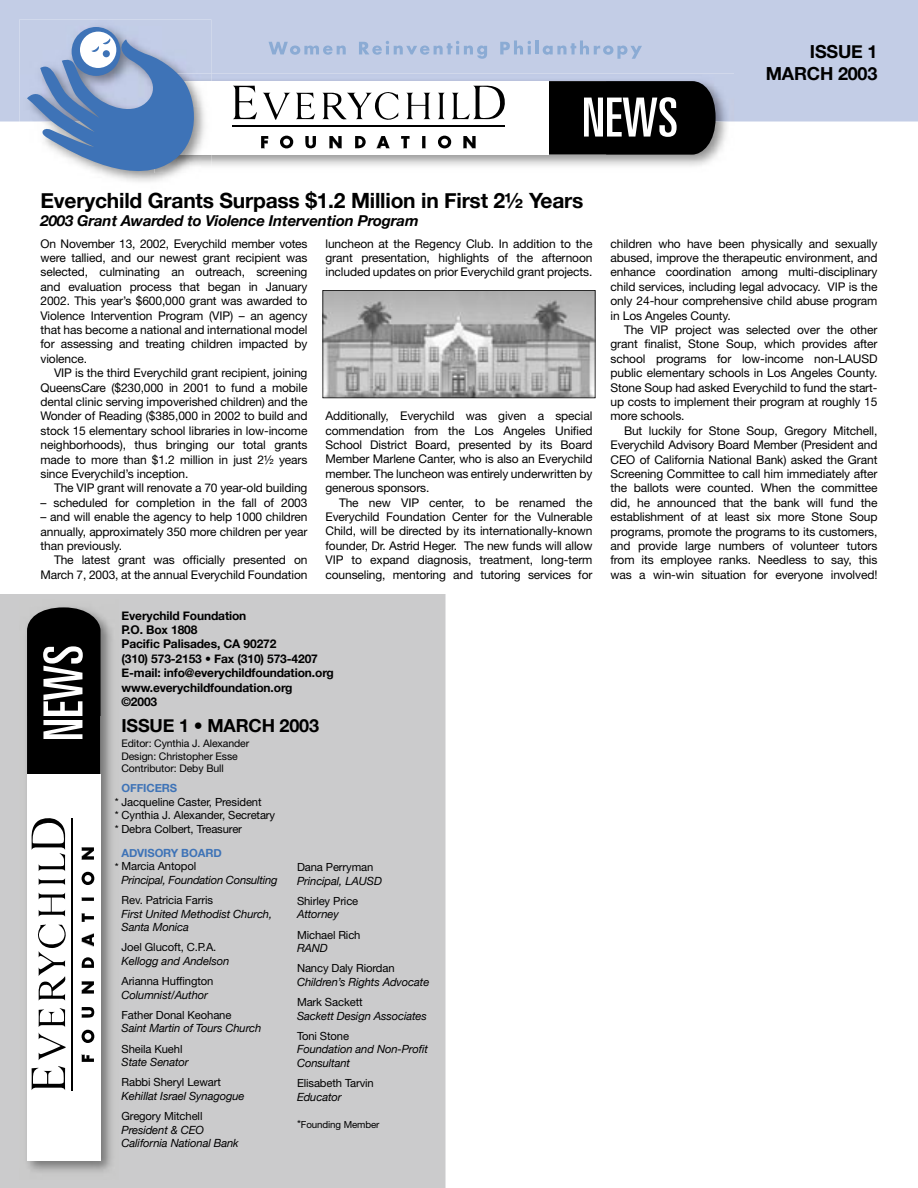
<style>
.page{position:relative;width:918px;height:1188px;background:#fff}
.page>*{position:absolute;margin:0;border:0;box-sizing:border-box;transform-origin:0 0}
.t1{font:700 21px "Helvetica Neue";letter-spacing:-.01em;color:#000}
.t2{font:700 18px/21.6px "Helvetica Neue";letter-spacing:-.01em;color:#000;text-align:right}
.t3{font:italic 700 15px "Helvetica Neue";letter-spacing:-.01em;color:#000}
.t4{font:12px/14.4px "Helvetica Neue";letter-spacing:-.01em;color:#000;text-align:justify}
.t5{font:700 12px/14.4px "Helvetica Neue";letter-spacing:-.01em;color:#000}
.t6{font:italic 11.25px/13.5px "Helvetica Neue";letter-spacing:-.01em;color:#000}
.t7{font:11.25px/13.5px "Helvetica Neue";letter-spacing:-.01em;color:#000}
.t8{font:700 11.25px "Helvetica Neue";letter-spacing:-.01em;color:#3e73b7}
.t9{font:10.5px/12.6px "Helvetica Neue";letter-spacing:-.01em;color:#000}
.t10{font:9.75px "Helvetica Neue";letter-spacing:-.01em;color:#000}
.s1{font-size:11.25px}
</style>
<div class="page">
<div style="left:0;top:0;width:918px;height:122px;background:#c3cde6"></div>
<div style="left:0;top:594px;width:446px;height:594px;background:#cbcbcc"></div>
<img style="left:211px;top:74px;width:523px;height:92px">
<div style="left:211px;top:81px;width:395px;height:74px;background:#fff"></div>
<svg style="left:269px;top:42px;width:77px;height:13px"></svg>
<svg style="left:359px;top:41px;width:128px;height:18px;background:#b3c3e0"></svg>
<svg style="left:500px;top:41px;width:142px;height:18px;background:#b2c3e0"></svg>
<svg style="left:233px;top:86px;width:24px;height:33px"></svg>
<svg style="left:263px;top:92px;width:167px;height:28px"></svg>
<svg style="left:438px;top:93px;width:7px;height:26px"></svg>
<svg style="left:452px;top:86px;width:53px;height:33px"></svg>
<svg style="left:261px;top:136px;width:7px;height:12px"></svg>
<svg style="left:280px;top:136px;width:13px;height:12px"></svg>
<svg style="left:305px;top:136px;width:11px;height:12px"></svg>
<svg style="left:330px;top:136px;width:12px;height:12px"></svg>
<svg style="left:355px;top:136px;width:11px;height:12px"></svg>
<svg style="left:377px;top:136px;width:12px;height:12px"></svg>
<svg style="left:401px;top:136px;width:8px;height:12px"></svg>
<svg style="left:422px;top:136px;width:29px;height:12px"></svg>
<svg style="left:463px;top:136px;width:12px;height:12px"></svg>
<hr style="left:232px;top:126px;width:272px;height:1px;background:#000">
<svg style="left:549px;top:81px;width:167px;height:74px;background:#2e2e2e"></svg>
<img style="left:19px;top:19px;width:192px;height:147px">
<img style="left:201px;top:81px;width:10px;height:74px">
<svg style="left:72px;top:27px;width:49px;height:49px"></svg>
<div style="left:80px;top:32px;width:36px;height:36px;background:#fff;border-radius:50%"></div>
<svg style="left:27px;top:38px;width:174px;height:144px"></svg>
<img style="left:19px;top:600px;width:100px;height:579px">
<div style="left:27px;top:717px;width:74px;height:444px;background:#fff"></div>
<svg style="left:32px;top:1066px;width:33px;height:24px"></svg>
<svg style="left:38px;top:893px;width:28px;height:167px"></svg>
<svg style="left:39px;top:878px;width:26px;height:7px"></svg>
<svg style="left:32px;top:818px;width:33px;height:53px"></svg>
<svg style="left:82px;top:1055px;width:12px;height:7px"></svg>
<svg style="left:82px;top:1030px;width:12px;height:13px"></svg>
<svg style="left:82px;top:1007px;width:12px;height:11px"></svg>
<svg style="left:82px;top:981px;width:12px;height:12px"></svg>
<svg style="left:82px;top:957px;width:12px;height:11px"></svg>
<svg style="left:82px;top:934px;width:12px;height:12px"></svg>
<svg style="left:82px;top:914px;width:12px;height:8px"></svg>
<svg style="left:82px;top:872px;width:12px;height:29px"></svg>
<svg style="left:82px;top:848px;width:12px;height:12px"></svg>
<hr style="left:71px;top:819px;width:2px;height:272px;background:#000">
<svg style="left:27px;top:607px;width:74px;height:167px;background:#2e2e2e"></svg>
<img style="left:323px;top:291px;width:272px;height:107px">
<hr style="left:322px;top:291px;width:1px;height:107px;background:#000">
<hr style="left:323px;top:398px;width:272px;height:1px;background:#000">
<hr style="left:595px;top:291px;width:1px;height:107px;background:#000">
<hr style="left:323px;top:290px;width:272px;height:1px;background:#000">
<h2 class="t2" style="left:766px;top:40px;width:113px">ISSUE 1<br>MARCH 2003</h2>
<h1 class="t1" style="left:40px;top:187px;width:544px">Everychild Grants Surpass $1.2 Million in First 21⁄2 Years</h1>
<p class="t3" style="left:40px;top:211px;width:380px">2003 Grant Awarded to Violence Intervention Program</p>
<p class="t4" style="left:40px;top:236px;width:269px">On November 13, 2002, Everychild member votes were tallied, and our newest grant recipient was selected, culminating an outreach, screening and evaluation process that began in January 2002. This year’s $600,000 grant was awarded to Violence Intervention Program (VIP) – an agency that has become a national and international model for assessing and treating children impacted by violence.</p>
<p class="t4" style="left:40px;top:365px;width:269px;text-indent:14px">VIP is the third Everychild grant recipient, joining QueensCare ($230,000 in 2001 to fund a mobile dental clinic serving impoverished children) and the Wonder of Reading ($385,000 in 2002 to build and stock 15 elementary school libraries in low-income neighborhoods), thus bringing our total grants made to more than $1.2 million in just 21⁄2 years since Everychild’s inception.</p>
<p class="t4" style="left:54px;top:481px;width:255px">The VIP grant will renovate a 70 year-old building</p>
<p class="t4" style="left:40px;top:495px;width:268px">– scheduled for completion in the fall of 2003</p>
<p class="t4" style="left:40px;top:509px;width:269px">– and will enable the agency to help 1000 children annually, approximately 350 more children per year than previously.</p>
<p class="t4" style="left:40px;top:553px;width:268px;text-align:right">The latest grant was officially presented on<br>March 7, 2003, at the annual Everychild Foundation</p>
<p class="t4" style="left:326px;top:236px;width:269px">luncheon at the Regency Club. In addition to the grant presentation, highlights of the afternoon included updates on prior Everychild grant projects.</p>
<p class="t4" style="left:326px;top:409px;width:269px">Additionally, Everychild was given a special commendation from the Los Angeles Unified School District Board, presented by its Board Member Marlene Canter, who is also an Everychild member. The luncheon was entirely underwritten by generous sponsors.</p>
<p class="t4" style="left:326px;top:495px;width:269px;text-indent:14px">The new VIP center, to be renamed the Everychild Foundation Center for the Vulnerable Child, will be directed by its internationally-known founder, Dr. Astrid Heger. The new funds will allow VIP to expand diagnosis, treatment, long-term counseling, mentoring and tutoring services for</p>
<p class="t5" style="left:122px;top:608px;width:214px">Everychild Foundation<br>P.O. Box 1808<br>Pacific Palisades, CA 90272<br>(310) 573-2153 • Fax (310) 573-4207<br>E-mail: info@everychildfoundation.org www.everychildfoundation.org<br>©2003</p>
<h2 class="t2" style="left:122px;top:714px;width:199px">ISSUE 1 • MARCH 2003</h2>
<p class="t9" style="left:122px;top:737px;width:129px">Editor: Cynthia J. Alexander<br>Design: Christopher Esse<br>Contributor: Deby Bull</p>
<p class="t8" style="left:122px;top:781px;width:57px">OFFICERS</p>
<p class="t7" style="left:115px;top:795px;width:162px">* Jacqueline Caster, President<br>* Cynthia J. Alexander, Secretary * Debra Colbert, Treasurer</p>
<p class="t8" style="left:122px;top:846px;width:102px">ADVISORY BOARD</p>
<p class="t7" style="left:115px;top:860px;width:83px">* Marcia Antopol</p>
<p class="t6" style="left:122px;top:873px;width:158px">Principal, Foundation Consulting</p>
<p class="t7" style="left:122px;top:893px;width:93px">Rev. Patricia Farris</p>
<p class="t6" style="left:122px;top:907px;width:152px">First United Methodist Church,<br>Santa Monica</p>
<p class="t7" style="left:122px;top:941px;width:96px">Joel Glucoft, C.P.A.</p>
<p class="t6" style="left:122px;top:954px;width:109px">Kellogg and Andelson</p>
<p class="t7" style="left:122px;top:974px;width:93px">Arianna Huffington</p>
<p class="t6" style="left:122px;top:988px;width:88px">Columnist/Author</p>
<p class="t7" style="left:122px;top:1008px;width:111px">Father Donal Keohane</p>
<p class="t6" style="left:122px;top:1022px;width:141px">Saint Martin of Tours Church</p>
<p class="t7" style="left:122px;top:1042px;width:63px">Sheila Kuehl</p>
<p class="t6" style="left:122px;top:1055px;width:69px">State Senator</p>
<p class="t7" style="left:122px;top:1076px;width:101px">Rabbi Sheryl Lewart</p>
<p class="t6" style="left:122px;top:1089px;width:125px">Kehillat Israel Synagogue</p>
<p class="t7" style="left:122px;top:1109px;width:83px">Gregory Mitchell</p>
<p class="t6" style="left:122px;top:1123px;width:119px">President &amp; CEO<br>California National Bank</p>
<p class="t7" style="left:297px;top:860px;width:78px">Dana Perryman</p>
<p class="t6" style="left:297px;top:874px;width:86px">Principal, LAUSD</p>
<p class="t7" style="left:297px;top:894px;width:63px">Shirley Price</p>
<p class="t6" style="left:297px;top:907px;width:43px">Attorney</p>
<p class="t7" style="left:297px;top:928px;width:65px">Michael Rich</p>
<p class="t6" style="left:297px;top:941px;width:32px">RAND</p>
<p class="t7" style="left:297px;top:961px;width:99px">Nancy Daly Riordan</p>
<p class="t6" style="left:297px;top:975px;width:134px">Children’s Rights Advocate</p>
<p class="t7" style="left:297px;top:995px;width:67px">Mark Sackett</p>
<p class="t6" style="left:297px;top:1009px;width:132px">Sackett Design Associates</p>
<p class="t7" style="left:297px;top:1029px;width:54px">Toni Stone</p>
<p class="t6" style="left:297px;top:1042px;width:132px">Foundation and Non-Profit<br>Consultant</p>
<p class="t7" style="left:297px;top:1076px;width:78px">Elisabeth Tarvin</p>
<p class="t6" style="left:297px;top:1090px;width:46px">Educator</p>
<p class="t10" style="left:297px;top:1118px;width:84px"><span class="s1">*</span>Founding Member</p>
<p class="t4" style="left:610px;top:236px;width:269px">children who have been physically and sexually abused, improve the therapeutic environment, and enhance coordination among multi-disciplinary child services, including legal advocacy. VIP is the only 24-hour comprehensive child abuse program in Los Angeles County.</p>
<p class="t4" style="left:610px;top:322px;width:269px;text-indent:14px">The VIP project was selected over the other grant finalist, Stone Soup, which provides after school programs for low-income non-LAUSD public elementary schools in Los Angeles County.<br>Stone Soup had asked Everychild to fund the start&shy;up costs to implement their program at roughly 15 more schools.</p>
<p class="t4" style="left:610px;top:423px;width:269px;text-indent:14px">But luckily for Stone Soup, Gregory Mitchell, Everychild Advisory Board Member (President and CEO of California National Bank) asked the Grant Screening Committee to call him immediately after the ballots were counted. When the committee did, he announced that the bank will fund the establishment of at least six more Stone Soup programs, promote the programs to its customers, and provide large numbers of volunteer tutors from its employee ranks. Needless to say, this was a win-win situation for everyone involved!</p>
</div>
